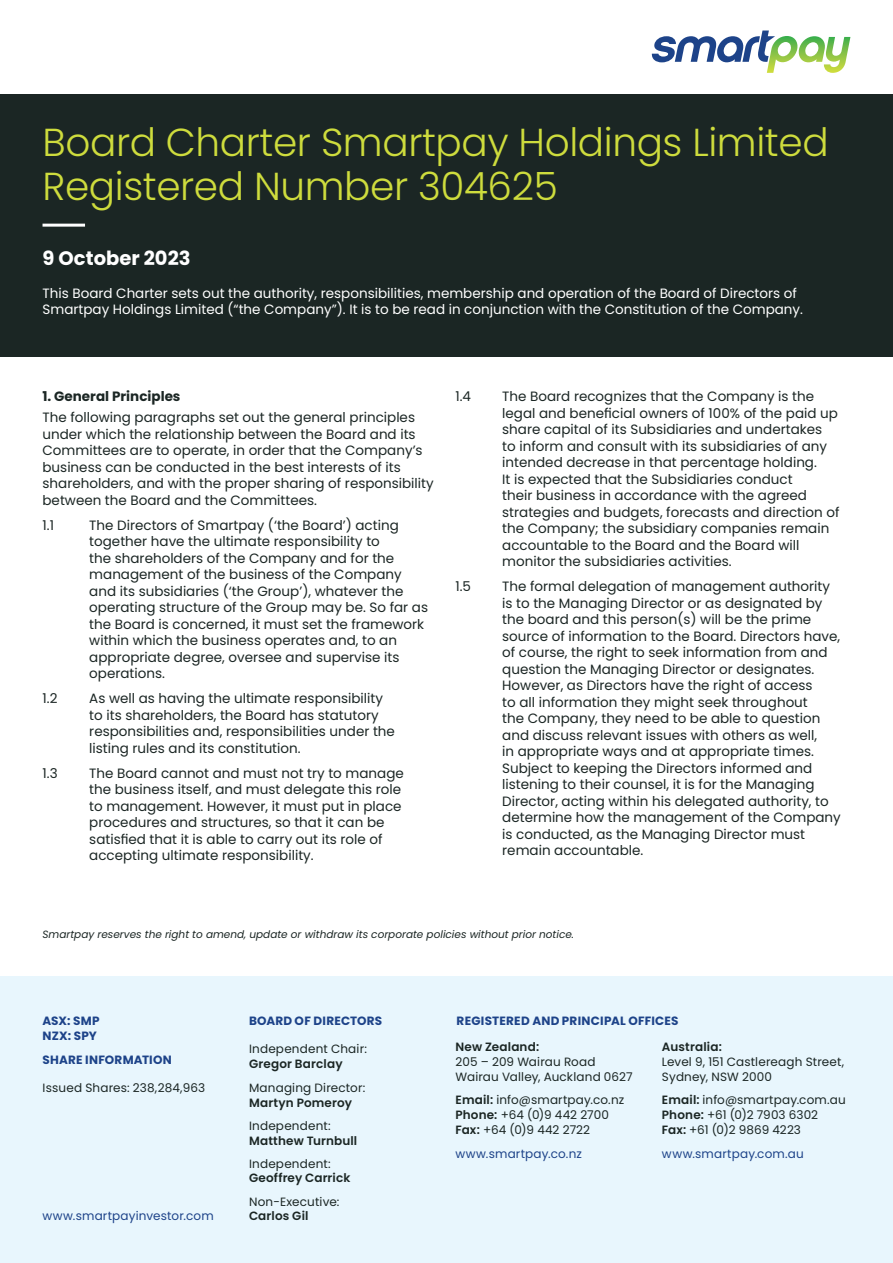
<style>
.page{position:relative;width:893px;height:1263px;background:#fff}
.page>*{position:absolute;margin:0;border:0;box-sizing:border-box;transform-origin:0 0}
.t1{font:300 39px/43.5px "Poppins";letter-spacing:-.01em;color:#cedc3d}
.t2{font:700 19.5px "Poppins";color:#fff}
.t3{font:13.5px/16.5px "Poppins";color:#1b2624}
.t4{font:13.5px/16.5px "Poppins";color:#fff}
.t5{font:700 13.5px "Poppins";color:#1b2624}
.t6{font:12px/15px "Poppins";letter-spacing:.015em;color:#1b2624}
.t7{font:600 12px "Poppins";letter-spacing:.015em;color:#1b2624}
.t8{font:700 12px/15px "Poppins";letter-spacing:.02em;color:#1d4389}
.t9{font:12px "Poppins";letter-spacing:.015em;color:#1d4389}
.t10{font:italic 10.5px "Poppins";color:#1b2624}
.s1{font-weight:600}
</style>
<div class="page">
<svg style="left:652px;top:31px;width:198px;height:42px"></svg>
<div style="left:0;top:95px;width:893px;height:262px;background:#1b2624"></div>
<div style="left:0;top:976px;width:893px;height:287px;background:#e8f6fd"></div>
<hr style="left:43px;top:224px;width:42px;height:3px;background:#fff">
<h1 class="t1" style="left:43px;top:121px;width:788px">Board Charter Smartpay Holdings Limited<br>Registered Number 304625</h1>
<h2 class="t2" style="left:43px;top:247px;width:150px">9 October 2023</h2>
<p class="t4" style="left:43px;top:285px;width:762px">This Board Charter sets out the authority, responsibilities, membership and operation of the Board of Directors of<br>Smartpay Holdings Limited (“the Company”). It is to be read in conjunction with the Constitution of the Company.</p>
<p class="t5" style="left:43px;top:389px;width:139px">1. General Principles</p>
<p class="t3" style="left:43px;top:409px;width:393px">The following paragraphs set out the general principles under which the relationship between the Board and its Committees are to operate, in order that the Company’s business can be conducted in the best interests of its shareholders, and with the proper sharing of responsibility between the Board and the Committees.</p>
<p class="t3" style="left:43px;top:517px;width:13px">1.1</p>
<p class="t3" style="left:89px;top:517px;width:340px">The Directors of Smartpay (‘the Board’) acting together have the ultimate responsibility to<br>the shareholders of the Company and for the management of the business of the Company and its subsidiaries (‘the Group’), whatever the operating structure of the Group may be. So far as the Board is concerned, it must set the framework within which the business operates and, to an appropriate degree, oversee and supervise its operations.</p>
<p class="t3" style="left:43px;top:690px;width:16px">1.2</p>
<p class="t3" style="left:89px;top:690px;width:307px">As well as having the ultimate responsibility to its shareholders, the Board has statutory responsibilities and, responsibilities under the listing rules and its constitution.</p>
<p class="t3" style="left:43px;top:765px;width:17px">1.3</p>
<p class="t3" style="left:89px;top:765px;width:316px">The Board cannot and must not try to manage the business itself, and must delegate this role to management. However, it must put in place procedures and structures, so that it can be satisfied that it is able to carry out its role of accepting ultimate responsibility.</p>
<p class="t3" style="left:455px;top:388px;width:17px">1.4</p>
<p class="t3" style="left:502px;top:388px;width:339px">The Board recognizes that the Company is the legal and beneficial owners of 100% of the paid up share capital of its Subsidiaries and undertakes<br>to inform and consult with its subsidiaries of any intended decrease in that percentage holding.<br>It is expected that the Subsidiaries conduct<br>their business in accordance with the agreed strategies and budgets, forecasts and direction of the Company; the subsidiary companies remain accountable to the Board and the Board will monitor the subsidiaries activities.</p>
<p class="t3" style="left:455px;top:578px;width:17px">1.5</p>
<p class="t3" style="left:502px;top:578px;width:340px">The formal delegation of management authority is to the Managing Director or as designated by the board and this person(s) will be the prime source of information to the Board. Directors have, of course, the right to seek information from and question the Managing Director or designates.<br>However, as Directors have the right of access<br>to all information they might seek throughout<br>the Company, they need to be able to question and discuss relevant issues with others as well,<br>in appropriate ways and at appropriate times.<br>Subject to keeping the Directors informed and listening to their counsel, it is for the Managing Director, acting within his delegated authority, to determine how the management of the Company is conducted, as the Managing Director must remain accountable.</p>
<p class="t10" style="left:43px;top:928px;width:533px">Smartpay reserves the right to amend, update or withdraw its corporate policies without prior notice.</p>
<p class="t8" style="left:43px;top:1014px;width:59px">ASX: SMP<br>NZX: SPY</p>
<p class="t8" style="left:43px;top:1052px;width:131px">SHARE INFORMATION</p>
<p class="t6" style="left:43px;top:1080px;width:164px">Issued Shares: 238,284,963</p>
<p class="t9" style="left:43px;top:1209px;width:173px">www.smartpayinvestor.com</p>
<p class="t8" style="left:249px;top:1014px;width:135px">BOARD OF DIRECTORS</p>
<p class="t6" style="left:249px;top:1041px;width:119px">Independent Chair:</p>
<p class="t7" style="left:249px;top:1057px;width:95px">Gregor Barclay</p>
<p class="t6" style="left:249px;top:1080px;width:118px">Managing Director:</p>
<p class="t7" style="left:249px;top:1095px;width:105px">Martyn Pomeroy</p>
<p class="t6" style="left:249px;top:1118px;width:83px">Independent:</p>
<p class="t7" style="left:249px;top:1133px;width:110px">Matthew Turnbull</p>
<p class="t6" style="left:249px;top:1156px;width:83px">Independent:</p>
<p class="t7" style="left:249px;top:1171px;width:103px">Geoffrey Carrick</p>
<p class="t6" style="left:249px;top:1194px;width:92px">Non-Executive:</p>
<p class="t7" style="left:249px;top:1209px;width:61px">Carlos Gil</p>
<p class="t8" style="left:457px;top:1014px;width:224px">REGISTERED AND PRINCIPAL OFFICES</p>
<p class="t7" style="left:455px;top:1039px;width:85px">New Zealand:</p>
<p class="t6" style="left:455px;top:1054px;width:179px">205 – 209 Wairau Road<br>Wairau Valley, Auckland 0627</p>
<p class="t6" style="left:455px;top:1092px;width:170px"><span class="s1">Email:</span> info@smartpay.co.nz<br><span class="s1">Phone:</span> +64 (0)9 442 2700<br><span class="s1">Fax:</span> +64 (0)9 442 2722</p>
<p class="t9" style="left:455px;top:1146px;width:128px">www.smartpay.co.nz</p>
<p class="t7" style="left:662px;top:1039px;width:61px">Australia:</p>
<p class="t6" style="left:662px;top:1054px;width:184px">Level 9, 151 Castlereagh Street,<br>Sydney, NSW 2000</p>
<p class="t6" style="left:662px;top:1092px;width:185px"><span class="s1">Email:</span> info@smartpay.com.au<br><span class="s1">Phone:</span> +61 (0)2 7903 6302<br><span class="s1">Fax:</span> +61 (0)2 9869 4223</p>
<p class="t9" style="left:662px;top:1146px;width:143px">www.smartpay.com.au</p>
</div>
